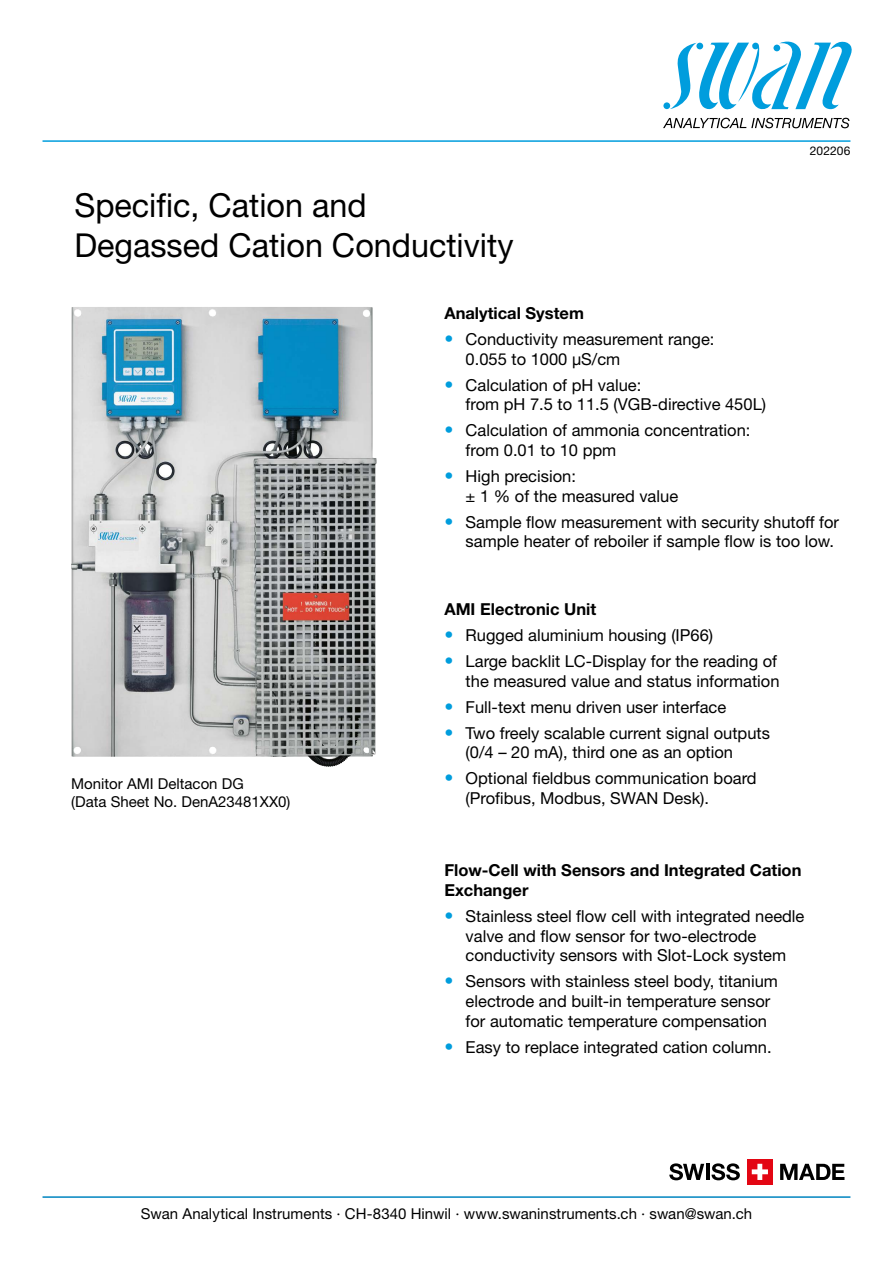
<style>
.page{position:relative;width:893px;height:1263px;background:#fff}
.page>*{position:absolute;margin:0;border:0;box-sizing:border-box;transform-origin:0 0}
.t1{font:33px/39.6px "Helvetica Neue LT Std";color:#000}
.t2{font:16.5px/19.8px "Helvetica Neue LT Std";color:#000}
.t3{font:700 16.5px/19.8px "Helvetica Neue LT Std";color:#000}
.t4{font:15px/18px "Helvetica Neue LT Std";color:#000}
.t5{font:12px "Helvetica Neue LT Std";letter-spacing:.005em;color:#000}
.s1{font-size:18px;color:#009ddd}
</style>
<div class="page">
<hr style="left:43px;top:140px;width:807px;height:2px;background:#009ddd">
<svg style="left:669px;top:1163px;width:35px;height:17px"></svg>
<hr style="left:706px;top:1164px;width:3px;height:16px;background:#000">
<svg style="left:711px;top:1163px;width:29px;height:17px"></svg>
<svg style="left:780px;top:1164px;width:64px;height:16px"></svg>
<div style="left:747px;top:1159px;width:26px;height:26px;background:#e30613"></div>
<svg style="left:752px;top:1164px;width:16px;height:16px"></svg>
<hr style="left:43px;top:1196px;width:807px;height:2px;background:#0085c0">
<svg style="left:670px;top:42px;width:182px;height:68px"></svg>
<div style="left:696px;top:43px;width:7px;height:6px;background:#009ddd;border-radius:50%"></div>
<div style="left:773px;top:45px;width:7px;height:6px;background:#009ddd;border-radius:50%"></div>
<div style="left:663px;top:102px;width:7px;height:7px;background:#009ddd;border-radius:50%"></div>
<svg style="left:663px;top:118px;width:186px;height:10px"></svg>
<img style="left:71px;top:307px;width:295px;height:460px">
<h1 class="t1" style="left:74px;top:185px;width:441px">Specific, Cation and<br>Degassed Cation Conductivity</h1>
<p class="t5" style="left:810px;top:144px;width:42px">202206</p>
<p class="t4" style="left:71px;top:774px;width:221px">Monitor AMI Deltacon DG<br>(Data Sheet No. DenA23481XX0)</p>
<p class="t3" style="left:444px;top:303px;width:141px">Analytical System</p>
<p class="t2" style="left:466px;top:329px;width:250px;text-indent:-21px"><span class="s1">•</span> Conductivity measurement range:<br>0.055 to 1000 μS/cm</p>
<p class="t2" style="left:466px;top:375px;width:302px;text-indent:-21px"><span class="s1">•</span> Calculation of pH value:<br>from pH 7.5 to 11.5 (VGB-directive 450L)</p>
<p class="t2" style="left:466px;top:420px;width:286px;text-indent:-21px"><span class="s1">•</span> Calculation of ammonia concentration: from 0.01 to 10 ppm</p>
<p class="t2" style="left:466px;top:466px;width:214px;text-indent:-21px"><span class="s1">•</span> High precision:<br>± 1 % of the measured value</p>
<p class="t2" style="left:444px;top:512px;width:396px;text-align:right"><span class="s1">•</span> Sample flow measurement with security shutoff for sample heater of reboiler if sample flow is too low.</p>
<p class="t3" style="left:444px;top:599px;width:153px">AMI Electronic Unit</p>
<p class="t2" style="left:444px;top:625px;width:270px"><span class="s1">•</span> Rugged aluminium housing (IP66)</p>
<p class="t2" style="left:444px;top:651px;width:337px;text-align:right"><span class="s1">•</span> Large backlit LC-Display for the reading of the measured value and status information</p>
<p class="t2" style="left:444px;top:697px;width:283px"><span class="s1">•</span> Full-text menu driven user interface</p>
<p class="t2" style="left:466px;top:722px;width:306px;text-indent:-21px"><span class="s1">•</span> Two freely scalable current signal outputs (0/4 – 20 mA), third one as an option</p>
<p class="t2" style="left:466px;top:768px;width:292px;text-indent:-21px"><span class="s1">•</span> Optional fieldbus communication board (Profibus, Modbus, SWAN Desk).</p>
<p class="t3" style="left:444px;top:860px;width:359px">Flow-Cell with Sensors and Integrated Cation<br>Exchanger</p>
<p class="t2" style="left:466px;top:906px;width:340px;text-indent:-21px"><span class="s1">•</span> Stainless steel flow cell with integrated needle valve and flow sensor for two-electrode conductivity sensors with Slot-Lock system</p>
<p class="t2" style="left:466px;top:971px;width:314px;text-indent:-21px"><span class="s1">•</span> Sensors with stainless steel body, titanium electrode and built-in temperature sensor for automatic temperature compensation</p>
<p class="t2" style="left:444px;top:1037px;width:329px"><span class="s1">•</span> Easy to replace integrated cation column.</p>
<p class="t4" style="left:141px;top:1205px;width:613px">Swan Analytical Instruments ∙ CH-8340 Hinwil ∙ www.swaninstruments.ch ∙ swan@swan.ch</p>
</div>
